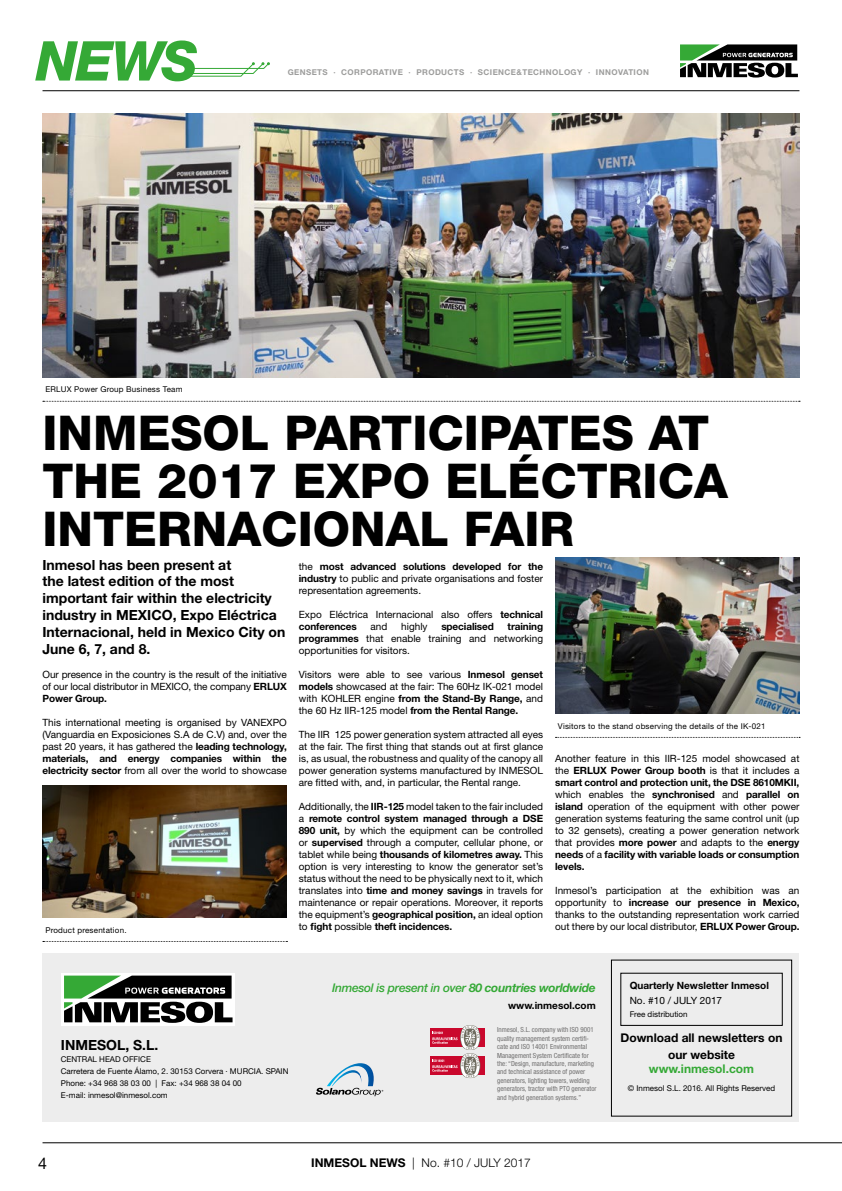
<style>
.page{position:relative;width:842px;height:1191px;background:#fff}
.page>*{position:absolute;margin:0;border:0;box-sizing:border-box;transform-origin:0 0}
.t1{font:800 48px/48px "Helvetica Neue LT Std";color:#000}
.t2{font:16px "Helvetica Neue LT Std";color:#000}
.t3{font:700 14px/16.8px "Helvetica Neue LT Std";color:#000}
.t4{font:italic 500 12px "Helvetica Neue LT Std";letter-spacing:-.025em;color:#35a936}
.t5{font:700 12px/16.8px "Helvetica Neue LT Std";color:#000;text-align:center}
.t6{font:300 12px "Helvetica Neue LT Std";color:#000}
.t7{font:700 12px "Helvetica Neue LT Std";color:#35a936}
.t8{font:10px/12px "Helvetica Neue LT Std";color:#000;text-align:justify}
.t9{font:700 10px "Helvetica Neue LT Std";color:#000}
.t10{font:8px/12px "Helvetica Neue LT Std";color:#000}
.t11{font:8px "Helvetica Neue LT Std";letter-spacing:.025em;color:#000}
.t12{font:700 8px "Helvetica Neue LT Std";letter-spacing:.05em;color:#9d9d9c}
.t13{font:condensed 7px/8.4px "Helvetica Neue LT Std";color:#706f6f}
.s1{font-weight:700}
</style>
<div class="page">
<hr style="left:43px;top:1142px;width:799px;height:1px;background:#000">
<hr style="left:43px;top:90px;width:756px;height:1px;background:#000">
<svg style="left:35px;top:40px;width:235px;height:41px"></svg>
<div style="left:43px;top:953px;width:756px;height:169px;background:#ededed"></div>
<svg style="left:680px;top:44px;width:118px;height:34px"></svg>
<div style="left:611px;top:959px;width:181px;height:157px;border:1px solid #000"></div>
<svg style="left:316px;top:1063px;width:67px;height:33px"></svg>
<div style="left:430px;top:1028px;width:55px;height:18px;background:#ca082d"></div>
<div style="left:430px;top:1056px;width:55px;height:18px;background:#ca082d"></div>
<svg style="left:432px;top:1025px;width:48px;height:53px"></svg>
<div style="left:61px;top:972px;width:174px;height:53px;background:#fff"></div>
<svg style="left:64px;top:975px;width:169px;height:47px"></svg>
<svg style="left:43px;top:401px;width:757px;height:1px"></svg>
<img style="left:43px;top:113px;width:756px;height:264px">
<svg style="left:43px;top:941px;width:244px;height:1px"></svg>
<svg style="left:555px;top:737px;width:245px;height:1px"></svg>
<img style="left:43px;top:785px;width:244px;height:132px">
<img style="left:555px;top:557px;width:244px;height:156px">
<p class="t12" style="left:288px;top:68px;width:363px">GENSETS · CORPORATIVE · PRODUCTS · SCIENCE&amp;TECHNOLOGY · INNOVATION</p>
<p class="t11" style="left:45px;top:385px;width:139px">ERLUX Power Group Business Team</p>
<h1 class="t1" style="left:43px;top:408px;width:687px">INMESOL PARTICIPATES AT<br>THE 2017 EXPO ELÉCTRICA<br>INTERNACIONAL FAIR</h1>
<h3 class="t3" style="left:43px;top:556px;width:244px">Inmesol has been present at<br>the latest edition of the most important fair within the electricity industry in MEXICO, Expo Eléctrica<br>Internacional, held in Mexico City on<br>June 6, 7, and 8.</h3>
<p class="t8" style="left:43px;top:668px;width:246px">Our presence in the country is the result of the initiative of our local distributor in MEXICO, the company <span class="s1">ERLUX Power Group.</span></p>
<p class="t8" style="left:43px;top:716px;width:246px">This international meeting is organised by VANEXPO (Vanguardia en Exposiciones S.A de C.V) and, over the past 20 years, it has gathered the <span class="s1">leading technology, materials, and energy companies within the electricity sector</span> from all over the world to showcase</p>
<p class="t11" style="left:45px;top:925px;width:83px">Product presentation.</p>
<p class="t8" style="left:299px;top:560px;width:246px">the <span class="s1">most advanced solutions developed for the industry</span> to public and private organisations and foster representation agreements.</p>
<p class="t8" style="left:299px;top:608px;width:246px">Expo Eléctrica Internacional also offers <span class="s1">technical conferences</span></p>
<p class="t8" style="left:299px;top:620px;width:246px;text-indent:209px"><span class="s1">training programmes</span> that enable training and networking opportunities for visitors.</p>
<p class="t8" style="left:299px;top:668px;width:246px">Visitors were able to see various <span class="s1">Inmesol genset models</span> showcased at the fair: The 60Hz IK-021 model with KOHLER engine <span class="s1">from the Stand-By Range,</span> and the 60 Hz IIR-125 model <span class="s1">from the Rental Range.</span></p>
<p class="t8" style="left:299px;top:728px;width:246px">The IIR‐125 power generation system attracted all eyes at the fair. The first thing that stands out at first glance is, as usual, the robustness and quality of the canopy all power generation systems manufactured by INMESOL are fitted with, and, in particular, the Rental range.</p>
<p class="t8" style="left:299px;top:800px;width:246px">Additionally, the <span class="s1">IIR-125</span> model taken to the fair included a <span class="s1">remote control system managed through a DSE 890 unit,</span> by which the equipment can be controlled or <span class="s1">supervised</span> through a computer, cellular phone, or tablet while being <span class="s1">thousands of kilometres away.</span> This option is very interesting to know the generator set’s status without the need to be physically next to it, which translates into <span class="s1">time and money savings</span> in travels for maintenance or repair operations. Moreover, it reports the equipment’s <span class="s1">geographical position,</span> an ideal option to <span class="s1">fight</span> possible <span class="s1">theft incidences.</span></p>
<p class="t8" style="left:371px;top:620px;width:18px">and</p>
<p class="t8" style="left:401px;top:620px;width:28px">highly</p>
<p class="t9" style="left:441px;top:620px;width:54px">specialised</p>
<p class="t11" style="left:558px;top:721px;width:209px">Visitors to the stand observing the details of the IK-021</p>
<p class="t8" style="left:555px;top:752px;width:246px">Another feature in this IIR-125 model showcased at the <span class="s1">ERLUX Power Group booth</span> is that it includes a <span class="s1">smart control and protection unit, the DSE 8610MKII, </span>which enables the <span class="s1">synchronised</span> and <span class="s1">parallel on island</span> operation of the equipment with other power generation systems featuring the same control unit (up to 32 gensets), creating a power generation network that provides <span class="s1">more power</span> and adapts to the <span class="s1">energy needs</span> of a <span class="s1">facility with variable loads or consumption levels.</span></p>
<p class="t8" style="left:555px;top:884px;width:246px">Inmesol’s participation at the exhibition was an opportunity to <span class="s1">increase our presence in Mexico, </span>thanks to the outstanding representation work carried out there by our local distributor, <span class="s1">ERLUX Power Group.</span></p>
<h3 class="t3" style="left:61px;top:1036px;width:99px">INMESOL, S.L.</h3>
<p class="t10" style="left:61px;top:1052px;width:229px">CENTRAL HEAD OFFICE<br>Carretera de Fuente Álamo, 2. 30153 Corvera · MURCIA. SPAIN Phone: +34 968 38 03 00 | Fax: +34 968 38 04 00<br>E-mail: inmesol@inmesol.com</p>
<p class="t4" style="left:332px;top:981px;width:265px">Inmesol is present in over <span class="s1">80 countries worldwide</span></p>
<p class="t9" style="left:508px;top:999px;width:89px">www.inmesol.com</p>
<p class="t13" style="left:497px;top:1025px;width:101px">Inmesol, S.L. company with ISO 9001 quality management system certifi&shy;cate and ISO 14001 Environmental Management System Certificate for the: “Design, manufacture, marketing and technical assistance of power generators, lighting towers, welding generators, tractor with PTO generator and hybrid generation systems.”</p>
<p class="t9" style="left:630px;top:979px;width:141px">Quarterly Newsletter Inmesol</p>
<p class="t8" style="left:630px;top:994px;width:94px">No. #10 / JULY 2017</p>
<p class="t10" style="left:630px;top:1007px;width:59px">Free distribution</p>
<p class="t5" style="left:620px;top:1029px;width:163px">Download all newsletters on our website</p>
<p class="t7" style="left:649px;top:1061px;width:107px">www.inmesol.com</p>
<p class="t10" style="left:628px;top:1081px;width:149px">© Inmesol S.L. 2016. All Rights Reserved</p>
<h2 class="t2" style="left:38px;top:1153px;width:10px">4</h2>
<p class="t6" style="left:311px;top:1155px;width:221px"><span class="s1">INMESOL NEWS</span> | No. #10 / JULY 2017</p>
</div>
